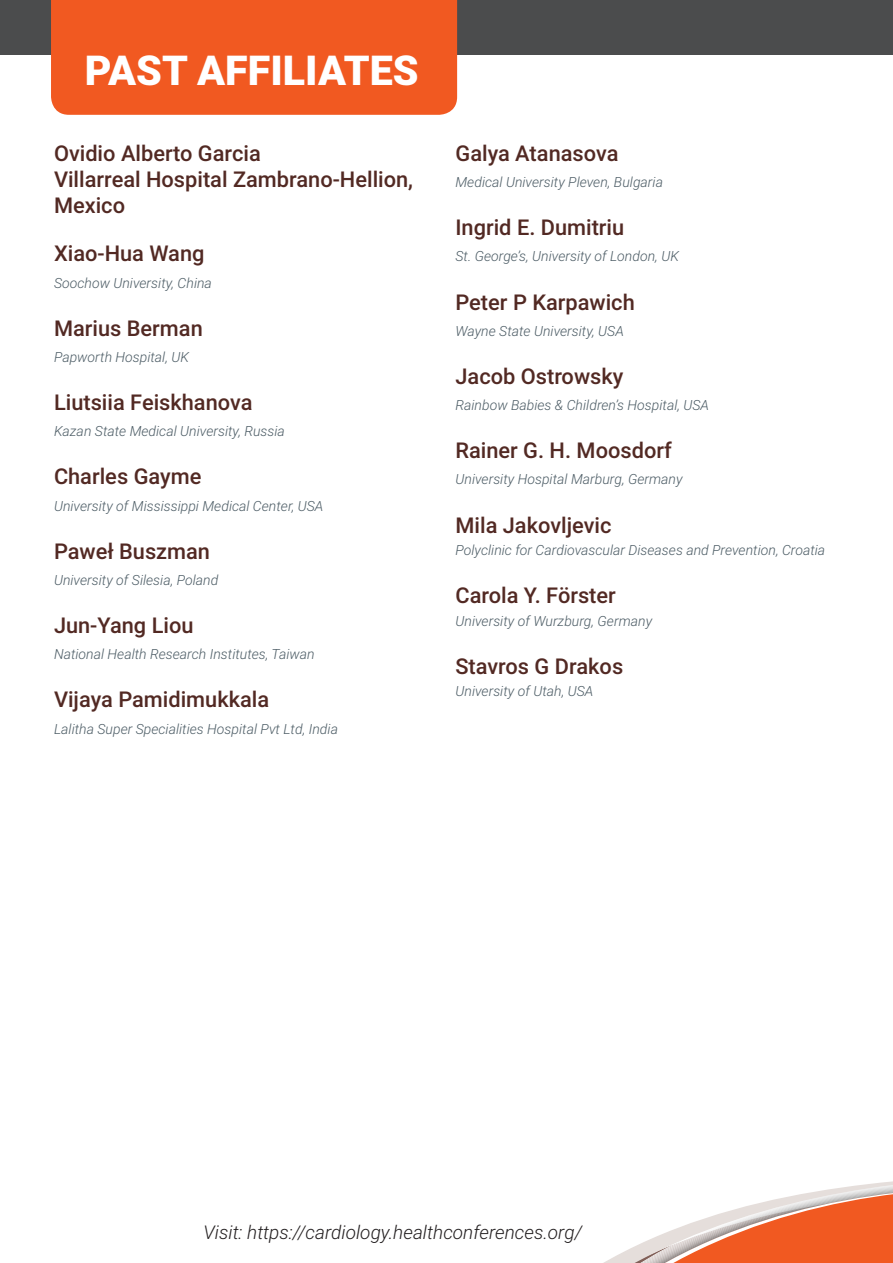
<style>
.page{position:relative;width:893px;height:1263px;background:#fff}
.page>*{position:absolute;margin:0;border:0;box-sizing:border-box;transform-origin:0 0}
.t1{font:900 41.25px "Roboto";color:#fff}
.t2{font:500 21.75px/26.1px "Roboto";color:#522923}
.t3{font:italic 300 18.9px "Roboto";color:#231f20}
.t4{font:italic 300 13.95px "Roboto";color:#4c5c65}
</style>
<div class="page">
<div style="left:0;top:0;width:893px;height:54px;background:#4b4c4d"></div>
<div style="left:51px;top:0;width:406px;height:115px;background:#f15921"></div>
<svg style="left:603px;top:1181px;width:290px;height:82px"></svg>
<h1 class="t1" style="left:85px;top:41px;width:335px">PAST AFFILIATES</h1>
<h2 class="t2" style="left:54px;top:139px;width:361px">Ovidio Alberto Garcia<br>Villarreal Hospital Zambrano-Hellion,<br>Mexico</h2>
<h2 class="t2" style="left:54px;top:240px;width:152px">Xiao-Hua Wang</h2>
<p class="t4" style="left:54px;top:273px;width:159px">Soochow University, China</p>
<h2 class="t2" style="left:54px;top:314px;width:150px">Marius Berman</h2>
<p class="t4" style="left:54px;top:347px;width:137px">Papworth Hospital, UK</p>
<h2 class="t2" style="left:54px;top:388px;width:200px">Liutsiia Feiskhanova</h2>
<p class="t4" style="left:54px;top:421px;width:232px">Kazan State Medical University, Russia</p>
<h2 class="t2" style="left:54px;top:463px;width:149px">Charles Gayme</h2>
<p class="t4" style="left:54px;top:496px;width:271px">University of Mississippi Medical Center, USA</p>
<h2 class="t2" style="left:54px;top:537px;width:158px">Paweł Buszman</h2>
<p class="t4" style="left:54px;top:570px;width:166px">University of Silesia, Poland</p>
<h2 class="t2" style="left:54px;top:611px;width:141px">Jun-Yang Liou</h2>
<p class="t4" style="left:54px;top:644px;width:262px">National Health Research Institutes, Taiwan</p>
<h2 class="t2" style="left:54px;top:686px;width:217px">Vijaya Pamidimukkala</h2>
<p class="t4" style="left:54px;top:719px;width:285px">Lalitha Super Specialities Hospital Pvt Ltd, India</p>
<h2 class="t2" style="left:455px;top:139px;width:164px">Galya Atanasova</h2>
<p class="t4" style="left:455px;top:172px;width:209px">Medical University Pleven, Bulgaria</p>
<h2 class="t2" style="left:455px;top:214px;width:170px">Ingrid E. Dumitriu</h2>
<p class="t4" style="left:455px;top:247px;width:225px">St. George’s, University of London, UK</p>
<h2 class="t2" style="left:455px;top:288px;width:181px">Peter P Karpawich</h2>
<p class="t4" style="left:455px;top:321px;width:170px">Wayne State University, USA</p>
<h2 class="t2" style="left:455px;top:362px;width:169px">Jacob Ostrowsky</h2>
<p class="t4" style="left:455px;top:395px;width:255px">Rainbow Babies &amp; Children’s Hospital, USA</p>
<h2 class="t2" style="left:455px;top:437px;width:218px">Rainer G. H. Moosdorf</h2>
<p class="t4" style="left:455px;top:470px;width:229px">University Hospital Marburg, Germany</p>
<h2 class="t2" style="left:455px;top:511px;width:157px">Mila Jakovljevic</h2>
<p class="t4" style="left:455px;top:540px;width:371px">Polyclinic for Cardiovascular Diseases and Prevention, Croatia</p>
<h2 class="t2" style="left:455px;top:582px;width:162px">Carola Y. Förster</h2>
<p class="t4" style="left:455px;top:611px;width:198px">University of Wurzburg, Germany</p>
<h2 class="t2" style="left:455px;top:652px;width:169px">Stavros G Drakos</h2>
<p class="t4" style="left:455px;top:682px;width:139px">University of Utah, USA</p>
<h3 class="t3" style="left:203px;top:1219px;width:380px">Visit: https://cardiology.healthconferences.org/</h3>
</div>
